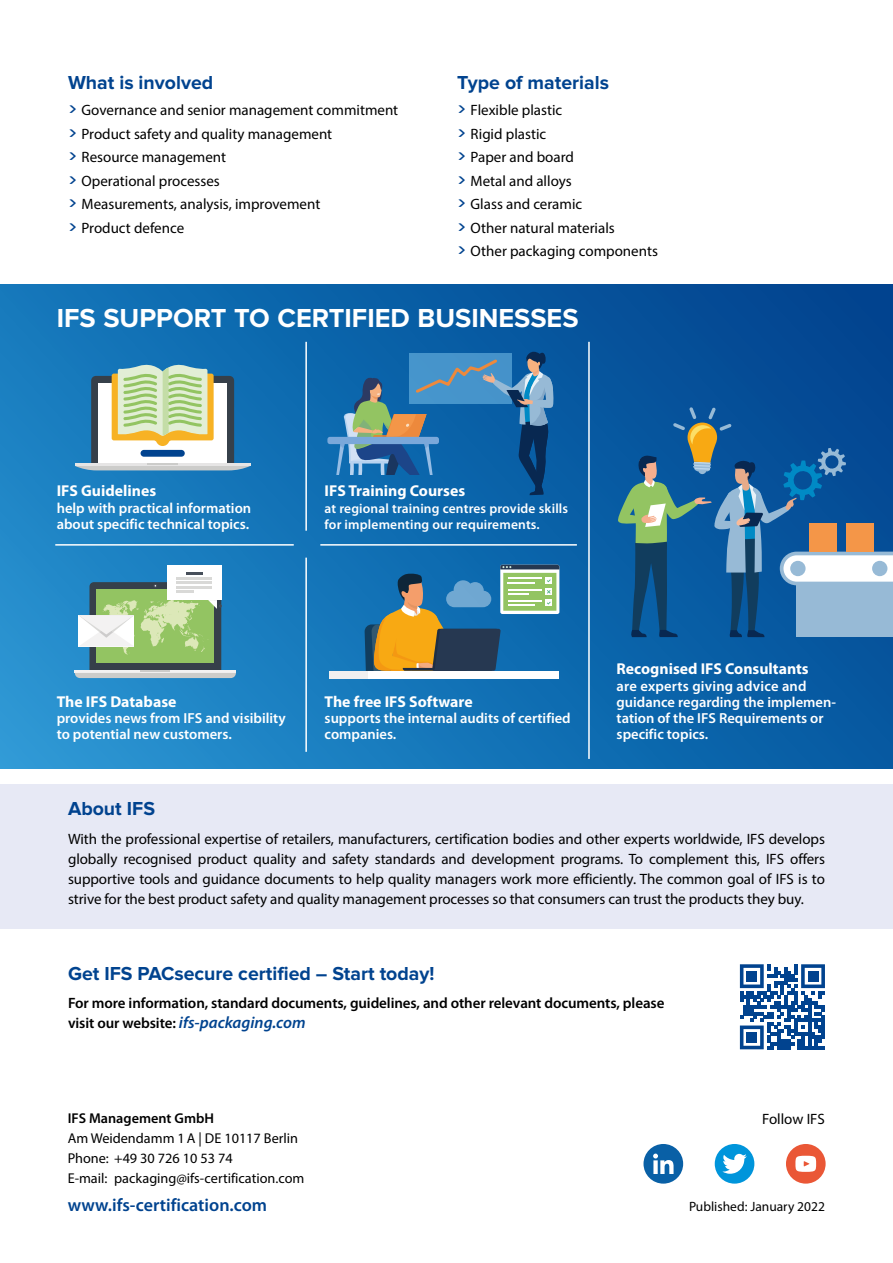
<style>
.page{position:relative;width:893px;height:1263px;background:#fff}
.page>*{position:absolute;margin:0;border:0;box-sizing:border-box;transform-origin:0 0}
.t1{font:700 27px "Proxima Nova";color:#fff}
.t2{font:700 19.5px "Proxima Nova";color:#01438f}
.t3{font:600 18px "Myriad Pro";color:#01438f}
.t4{font:italic 600 16.5px "Myriad Pro";color:#01438f}
.t5{font:700 15.75px "Myriad Pro";color:#fff}
.t6{font:15px/23.5px "Myriad Pro";color:#000}
.t7{font:600 15px "Myriad Pro";letter-spacing:-.005em;color:#000}
.t8{font:600 14.55px/16.2px "Myriad Pro";color:#fff}
.t9{font:14.25px/20px "Myriad Pro";color:#000}
.t10{font:600 14.25px "Myriad Pro";color:#000}
.t11{font:600 13.5px/16.2px "Myriad Pro";letter-spacing:.01em;color:#fff}
.t12{font:13.5px "Myriad Pro";color:#000}
.s1{font-family:"Neo Sans";font-weight:500;color:#01438f}
.s2{font-style:normal;font-size:15px;color:#000}
</style>
<div class="page">
<div style="left:643px;top:1144px;width:40px;height:39px;background:#0960a6;border-radius:50%"></div>
<svg style="left:653px;top:1153px;width:20px;height:21px"></svg>
<div style="left:715px;top:1144px;width:39px;height:39px;background:#0095db;border-radius:50%"></div>
<svg style="left:722px;top:1154px;width:25px;height:20px"></svg>
<div style="left:786px;top:1144px;width:40px;height:39px;background:#ea5736;border-radius:50%"></div>
<div style="left:795px;top:1156px;width:21px;height:16px;background:#fff;border-radius:50%"></div>
<svg style="left:804px;top:1161px;width:5px;height:5px"></svg>
<svg style="left:740px;top:964px;width:85px;height:85px"></svg>
<div style="left:747px;top:971px;width:10px;height:10px;background:#01438f"></div>
<div style="left:808px;top:971px;width:10px;height:10px;background:#01438f"></div>
<div style="left:747px;top:1032px;width:10px;height:10px;background:#01438f"></div>
<div style="left:0;top:784px;width:893px;height:145px;background:#e7e9f5"></div>
<svg style="left:0;top:284px;width:893px;height:485px;background:#116cb1"></svg>
<hr style="left:305px;top:342px;width:2px;height:189px;background:#fff">
<hr style="left:305px;top:558px;width:2px;height:194px;background:#fff">
<hr style="left:588px;top:342px;width:2px;height:417px;background:#fff">
<hr style="left:320px;top:544px;width:257px;height:2px;background:#fff">
<hr style="left:55px;top:544px;width:239px;height:2px;background:#fff">
<svg style="left:75px;top:362px;width:175px;height:108px"></svg>
<div style="left:167px;top:565px;width:54px;height:35px;background:#fff"></div>
<hr style="left:176px;top:581px;width:36px;height:3px;background:#d9d9d7">
<hr style="left:176px;top:577px;width:36px;height:2px;background:#d9d9d7">
<hr style="left:186px;top:572px;width:16px;height:3px;background:#474f5a">
<svg style="left:75px;top:582px;width:161px;height:96px"></svg>
<div style="left:330px;top:671px;width:197px;height:8px;background:#f0f0f0"></div>
<svg style="left:617px;top:407px;width:276px;height:230px;background:#37709e"></svg>
<svg style="left:365px;top:565px;width:194px;height:114px;background:#64878d"></svg>
<div style="left:327px;top:437px;width:112px;height:7px;background:#7aa8da;border-radius:3px"></div>
<svg style="left:332px;top:351px;width:222px;height:144px;background:#3173a6"></svg>
<h2 class="t2" style="left:68px;top:71px;width:147px">What is involved</h2>
<p class="t6" style="left:68px;top:98px;width:332px"><span class="s1">&gt;</span> Governance and senior management commitment <span class="s1">&gt;</span> Product safety and quality management<br><span class="s1">&gt;</span> Resource management<br><span class="s1">&gt;</span> Operational processes<br><span class="s1">&gt;</span> Measurements, analysis, improvement<br><span class="s1">&gt;</span> Product defence</p>
<h2 class="t2" style="left:457px;top:71px;width:153px">Type of materials</h2>
<p class="t6" style="left:457px;top:98px;width:202px"><span class="s1">&gt;</span> Flexible plastic<br><span class="s1">&gt;</span> Rigid plastic<br><span class="s1">&gt;</span> Paper and board<br><span class="s1">&gt;</span> Metal and alloys<br><span class="s1">&gt;</span> Glass and ceramic<br><span class="s1">&gt;</span> Other natural materials<br><span class="s1">&gt;</span> Other packaging components</p>
<h1 class="t1" style="left:57px;top:302px;width:523px">IFS SUPPORT TO CERTIFIED BUSINESSES</h1>
<p class="t5" style="left:57px;top:482px;width:101px">IFS Guidelines</p>
<p class="t8" style="left:57px;top:500px;width:196px">help with practical information about specific technical topics.</p>
<p class="t5" style="left:325px;top:482px;width:142px">IFS Training Courses</p>
<p class="t11" style="left:325px;top:500px;width:245px">at regional training centres provide skills for implementing our requirements.</p>
<p class="t5" style="left:57px;top:693px;width:121px">The IFS Database</p>
<p class="t8" style="left:57px;top:710px;width:231px">provides news from IFS and visibility to potential new customers.</p>
<p class="t5" style="left:325px;top:693px;width:150px">The free IFS Software</p>
<p class="t8" style="left:325px;top:710px;width:248px">supports the internal audits of certified companies.</p>
<p class="t5" style="left:617px;top:660px;width:194px">Recognised IFS Consultants</p>
<p class="t8" style="left:617px;top:678px;width:221px">are experts giving advice and guidance regarding the implemen&shy;tation of the IFS Requirements or specific topics.</p>
<h2 class="t2" style="left:68px;top:798px;width:89px">About IFS</h2>
<p class="t6" style="left:68px;top:829px;width:758px;line-height:20px;text-align:justify">With the professional expertise of retailers, manufacturers, certification bodies and other experts worldwide, IFS develops globally recognised product quality and safety standards and development programs. To complement this, IFS offers supportive tools and guidance documents to help quality managers work more efficiently. The common goal of IFS is to strive for the best product safety and quality management processes so that consumers can trust the products they buy.</p>
<h2 class="t2" style="left:68px;top:962px;width:368px">Get IFS PACsecure certified – Start today!</h2>
<p class="t7" style="left:68px;top:995px;width:598px">For more information, standard documents, guidelines, and other relevant documents, please</p>
<p class="t4" style="left:68px;top:1012px;width:239px"><span class="s2">visit our website:</span> ifs-packaging.com</p>
<p class="t10" style="left:68px;top:1110px;width:148px">IFS Management GmbH</p>
<p class="t6" style="left:762px;top:1107px;width:64px">Follow IFS</p>
<p class="t9" style="left:68px;top:1128px;width:238px">Am Weidendamm 1A | DE 10117 Berlin<br>Phone: +49 30 726 10 53 74<br>E-mail: packaging@ifs-certification.com</p>
<p class="t3" style="left:68px;top:1195px;width:201px">www.ifs-certification.com</p>
<p class="t12" style="left:689px;top:1198px;width:137px">Published: January 2022</p>
</div>
